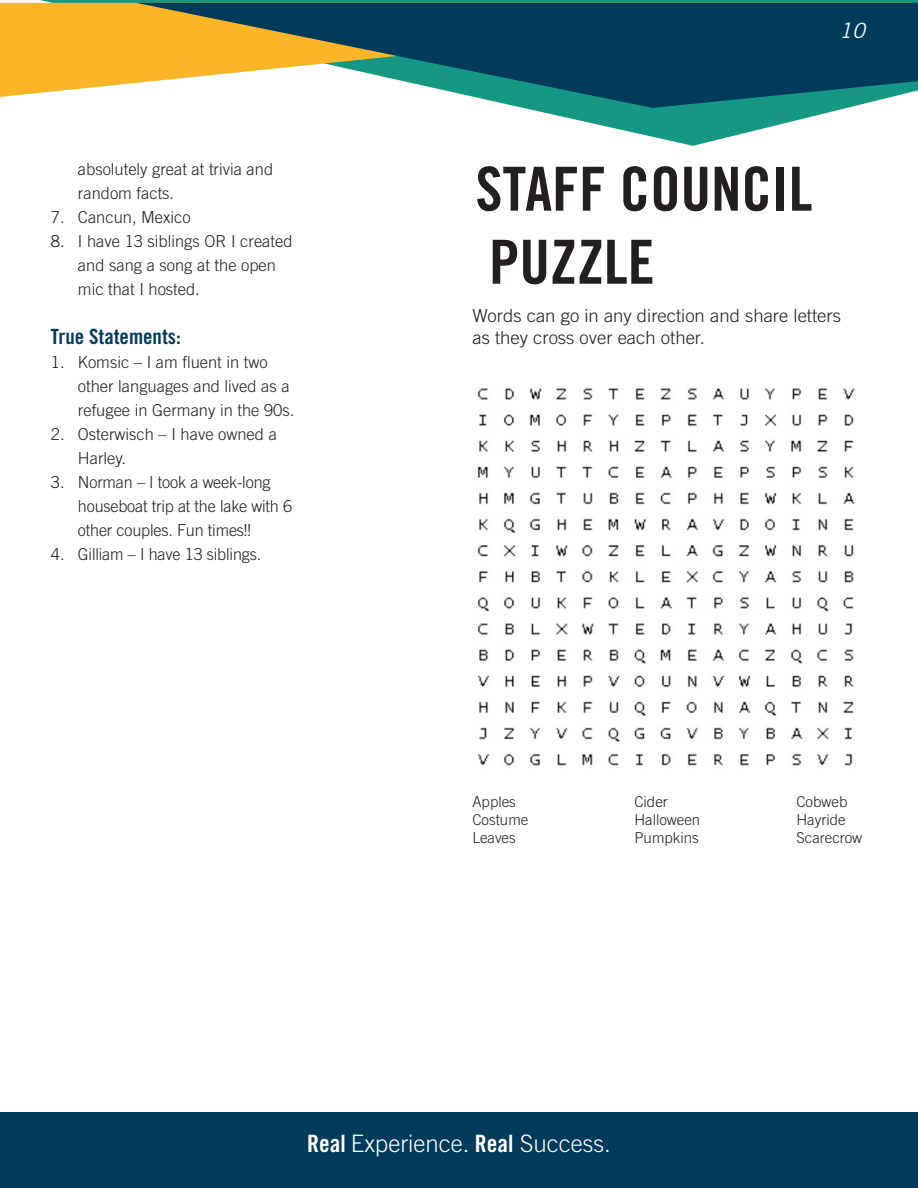
<style>
.page{position:relative;width:918px;height:1188px;background:#fff}
.page>*{position:absolute;margin:0;border:0;box-sizing:border-box;transform-origin:0 0}
.t1{font:60.9px "Trade Gothic Bold Cond Twenty";color:#231f20}
.t2{font:300 24px "Trade Gothic";color:#fff}
.t3{font:21px "Trade Gothic Bold Cond Twenty";color:#003b5c}
.t4{font:italic 21px "Trade Gothic";color:#f9fcfe}
.t5{font:300 18px/21.6px "Trade Gothic";color:#231f20}
.t6{font:300 16.5px/24px "Trade Gothic";color:#231f20}
.t7{font:300 15px "Trade Gothic";color:#231f20}
.s1{font-family:"Trade Gothic Bold Cond Twenty";font-weight:400}
</style>
<div class="page">
<div style="left:0;top:1112px;width:918px;height:76px;background:#003b5c"></div>
<svg style="left:40px;top:0;width:878px;height:146px"></svg>
<svg style="left:0;top:3px;width:136px;height:94px;background:#fcba36"></svg>
<svg style="left:136px;top:3px;width:782px;height:105px;background:#467070"></svg>
<img style="left:477px;top:388px;width:378px;height:378px">
<p class="t6" style="left:78px;top:157px;width:197px">absolutely great at trivia and random facts.</p>
<p class="t6" style="left:51px;top:205px;width:141px">7. Cancun, Mexico</p>
<p class="t6" style="left:78px;top:229px;width:216px;text-indent:-27px">8. I have 13 siblings OR I created and sang a song at the open mic that I hosted.</p>
<p class="t3" style="left:51px;top:324px;width:131px">True Statements:</p>
<p class="t6" style="left:78px;top:350px;width:218px;text-indent:-27px">1. Komsic – I am fluent in two other languages and lived as a refugee in Germany in the 90s.</p>
<p class="t6" style="left:78px;top:422px;width:200px;text-indent:-27px">2. Osterwisch – I have owned a<br>Harley.</p>
<p class="t6" style="left:78px;top:470px;width:216px;text-indent:-27px">3. Norman – I took a week-long houseboat trip at the lake with 6 other couples. Fun times!!</p>
<p class="t6" style="left:51px;top:542px;width:212px">4. Gilliam – I have 13 siblings.</p>
<p class="t4" style="left:839px;top:18px;width:27px">10</p>
<p class="t1" style="left:476px;top:152px;width:338px">STAFF COUNCIL</p>
<p class="t1" style="left:489px;top:225px;width:167px">PUZZLE</p>
<p class="t5" style="left:472px;top:305px;width:370px">Words can go in any direction and share letters as they cross over each other.</p>
<p class="t7" style="left:472px;top:793px;width:45px">Apples</p>
<p class="t7" style="left:635px;top:793px;width:35px">Cider</p>
<p class="t7" style="left:797px;top:793px;width:52px">Cobweb</p>
<p class="t7" style="left:472px;top:811px;width:57px">Costume</p>
<p class="t7" style="left:635px;top:811px;width:67px">Halloween</p>
<p class="t7" style="left:797px;top:811px;width:51px">Hayride</p>
<p class="t7" style="left:472px;top:829px;width:45px">Leaves</p>
<p class="t7" style="left:635px;top:829px;width:66px">Pumpkins</p>
<p class="t7" style="left:797px;top:829px;width:67px">Scarecrow</p>
<h2 class="t2" style="left:307px;top:1129px;width:305px"><span class="s1">Real</span> Experience. <span class="s1">Real</span> Success.</h2>
</div>
